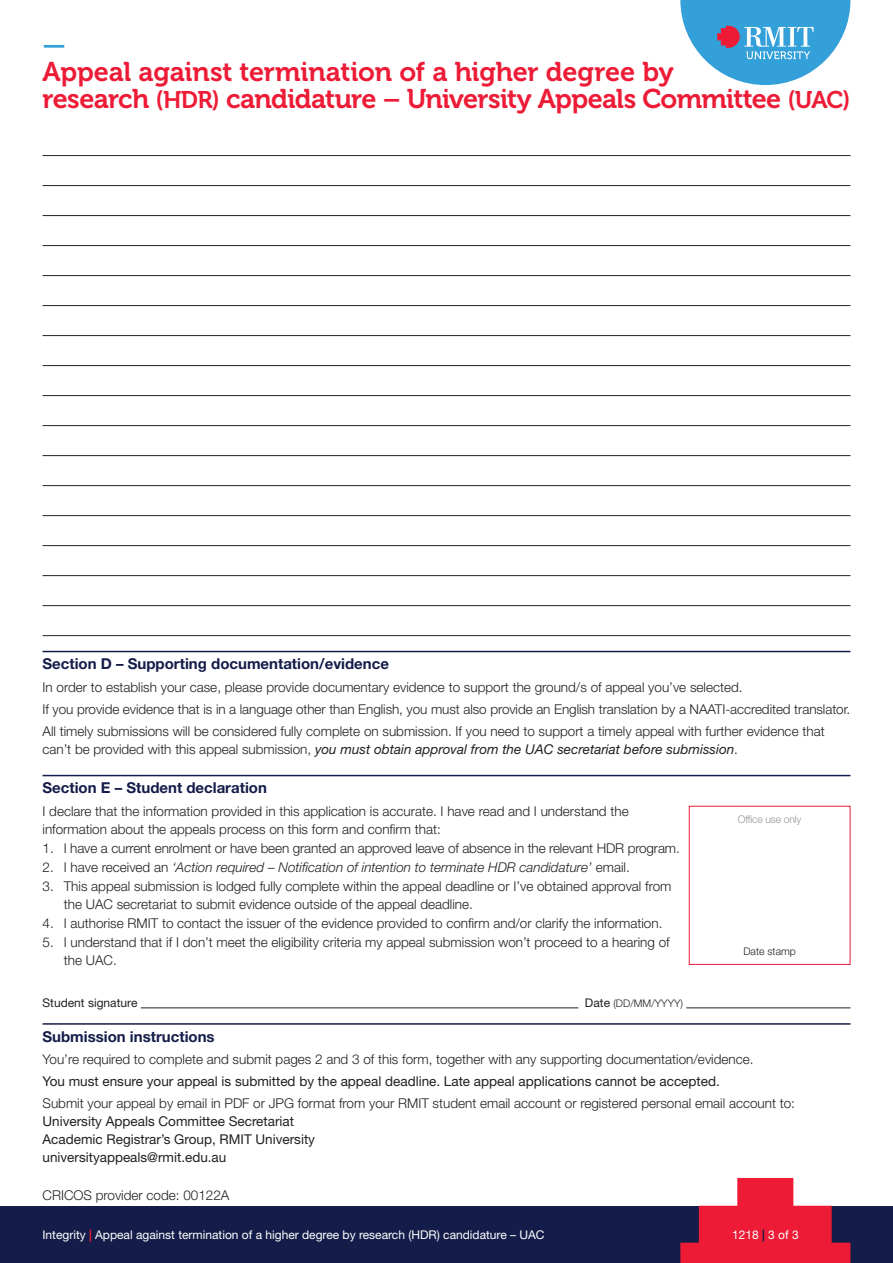
<style>
.page{position:relative;width:893px;height:1263px;background:#fff}
.page>*{position:absolute;margin:0;border:0;box-sizing:border-box;transform-origin:0 0}
.t1{font:27px/27px "Museo 700";letter-spacing:-.015em;color:#ed1b36}
.t2{font:27px "Museo 700";color:#34a0d9}
.t3{font:700 15px "Helvetica Neue LT Pro";color:#141c49}
.t4{font:300 13.5px/18px "Helvetica Neue LT Pro";color:#231f20}
.t5{font:13.5px/18px "Helvetica Neue LT Pro";color:#231f20}
.t6{font:italic 13.5px "Helvetica Neue LT Pro";color:#231f20}
.t7{font:italic 300 13.5px "Helvetica Neue LT Pro";color:#231f20}
.t8{font:12px "Helvetica Neue LT Pro";color:#fff}
.t9{font:12px "Helvetica Neue LT Pro";color:#231f20}
.t10{font:300 10.5px "Helvetica Neue LT Pro";color:#231f20}
.t11{font:300 10.5px "Helvetica Neue LT Pro";letter-spacing:-.02em;color:#939598}
.s1{font-size:24px}
.s2{font-weight:300;font-style:normal}
.s3{font-style:normal}
.s4{font-weight:400;font-size:12px}
.s5{font-weight:700;color:#ed1b36}
.s6{font-weight:700;color:#141c49}
</style>
<div class="page">
<div style="left:0;top:1206px;width:893px;height:57px;background:#141c49"></div>
<svg style="left:680px;top:1178px;width:170px;height:85px"></svg>
<hr style="left:43px;top:155px;width:807px;height:1px;background:#231f20">
<hr style="left:43px;top:185px;width:807px;height:1px;background:#231f20">
<hr style="left:43px;top:215px;width:807px;height:1px;background:#231f20">
<hr style="left:43px;top:245px;width:807px;height:1px;background:#231f20">
<hr style="left:43px;top:275px;width:807px;height:1px;background:#231f20">
<hr style="left:43px;top:305px;width:807px;height:1px;background:#231f20">
<hr style="left:43px;top:335px;width:807px;height:1px;background:#231f20">
<hr style="left:43px;top:365px;width:807px;height:1px;background:#231f20">
<hr style="left:43px;top:395px;width:807px;height:1px;background:#231f20">
<hr style="left:43px;top:425px;width:807px;height:1px;background:#231f20">
<hr style="left:43px;top:455px;width:807px;height:1px;background:#231f20">
<hr style="left:43px;top:485px;width:807px;height:1px;background:#231f20">
<hr style="left:43px;top:515px;width:807px;height:1px;background:#231f20">
<hr style="left:43px;top:545px;width:807px;height:1px;background:#231f20">
<hr style="left:43px;top:575px;width:807px;height:1px;background:#231f20">
<hr style="left:43px;top:605px;width:807px;height:1px;background:#231f20">
<hr style="left:43px;top:635px;width:807px;height:1px;background:#231f20">
<hr style="left:43px;top:651px;width:807px;height:1px;background:#141c49">
<hr style="left:43px;top:775px;width:807px;height:1px;background:#141c49">
<hr style="left:141px;top:1007px;width:437px;height:1px;background:#231f20">
<hr style="left:686px;top:1007px;width:164px;height:1px;background:#231f20">
<hr style="left:43px;top:1023px;width:807px;height:2px;background:#141c49">
<div style="left:689px;top:806px;width:161px;height:159px;border:1px solid #ed1b36"></div>
<svg style="left:680px;top:0;width:170px;height:85px"></svg>
<h1 class="t2" style="left:43px;top:30px;width:25px">—</h1>
<h1 class="t1" style="left:43px;top:59px;width:809px">Appeal against termination of a higher degree by<br>research <span class="s1">(HDR)</span> candidature – University Appeals Committee <span class="s1">(UAC)</span></h1>
<p class="t3" style="left:43px;top:655px;width:348px">Section D – Supporting documentation/evidence</p>
<p class="t4" style="left:43px;top:675px;width:809px;line-height:22.2px">In order to establish your case, please provide documentary evidence to support the ground/s of appeal you’ve selected.<br>If you provide evidence that is in a language other than English, you must also provide an English translation by a NAATI-accredited translator.<br>All timely submissions will be considered fully complete on submission. If you need to support a timely appeal with further evidence that</p>
<p class="t6" style="left:43px;top:741px;width:697px"><span class="s2">can’t be provided with this appeal submission,</span> you must obtain approval from the UAC secretariat before submission<span class="s2">.</span></p>
<p class="t3" style="left:43px;top:779px;width:226px">Section E – Student declaration</p>
<p class="t4" style="left:43px;top:801px;width:588px">I declare that the information provided in this application is accurate. I have read and I understand the information about the appeals process on this form and confirm that:</p>
<p class="t4" style="left:43px;top:838px;width:639px">1. I have a current enrolment or have been granted an approved leave of absence in the relevant HDR program.</p>
<p class="t7" style="left:43px;top:859px;width:589px"><span class="s3">2. I have received an</span> ‘Action required – Notification of intention to terminate HDR candidature’ <span class="s3">email.</span></p>
<p class="t4" style="left:64px;top:877px;width:609px;text-indent:-21px">3. This appeal submission is lodged fully complete within the appeal deadline or I’ve obtained approval from the UAC secretariat to submit evidence outside of the appeal deadline.</p>
<p class="t4" style="left:43px;top:914px;width:621px">4. I authorise RMIT to contact the issuer of the evidence provided to confirm and/or clarify the information.</p>
<p class="t4" style="left:64px;top:933px;width:607px;text-indent:-21px">5. I understand that if I don’t meet the eligibility criteria my appeal submission won’t proceed to a hearing of the UAC.</p>
<p class="t9" style="left:43px;top:995px;width:96px">Student signature</p>
<p class="t10" style="left:585px;top:996px;width:100px"><span class="s4">Date</span> (DD/MM/YYYY)</p>
<p class="t3" style="left:43px;top:1027px;width:174px">Submission instructions</p>
<p class="t4" style="left:43px;top:1050px;width:712px">You’re required to complete and submit pages 2 and 3 of this form, together with any supporting documentation/evidence.</p>
<p class="t5" style="left:43px;top:1072px;width:679px">You must ensure your appeal is submitted by the appeal deadline. Late appeal applications cannot be accepted.</p>
<p class="t4" style="left:43px;top:1094px;width:754px">Submit your appeal by email in PDF or JPG format from your RMIT student email account or registered personal email account to:</p>
<p class="t5" style="left:43px;top:1112px;width:274px">University Appeals Committee Secretariat<br>Academic Registrar’s Group, RMIT University universityappeals@rmit.edu.au</p>
<p class="t11" style="left:738px;top:812px;width:65px">Office use only</p>
<p class="t10" style="left:743px;top:944px;width:54px">Date stamp</p>
<p class="t4" style="left:43px;top:1186px;width:188px">CRICOS provider code: 00122A</p>
<p class="t8" style="left:43px;top:1227px;width:504px">Integrity <span class="s5">|</span> Appeal against termination of a higher degree by research (HDR) candidature – UAC</p>
<p class="t8" style="left:732px;top:1227px;width:68px">1218 <span class="s6">|</span> 3 of 3</p>
</div>
